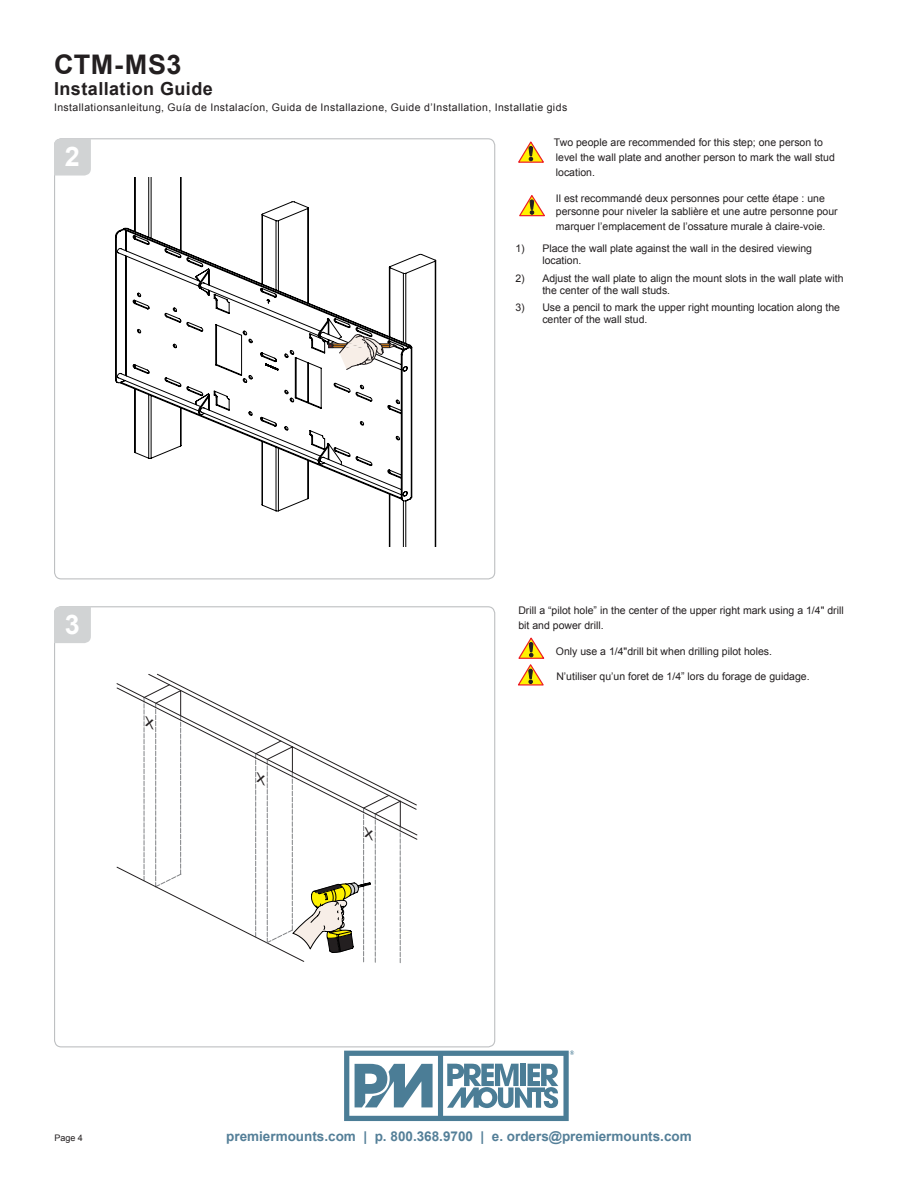
<style>
.page{position:relative;width:918px;height:1188px;background:#fff}
.page>*{position:absolute;margin:0;border:0;box-sizing:border-box;transform-origin:0 0}
.t1{font:700 27px "Arial";letter-spacing:.02em;color:#231f20}
.t2{font:700 27px "Arial";color:#fff}
.t3{font:700 18px "Arial";letter-spacing:.025em;color:#231f20}
.t4{font:700 13.5px "Arial";color:#547f98}
.t5{font:10.5px/15px "Arial";color:#231f20}
.t6{font:10.5px "Arial";letter-spacing:.04em;color:#231f20}
.t7{font:9px "Arial";color:#231f20}
</style>
<div class="page">
<svg style="left:54px;top:606px;width:37px;height:37px"></svg>
<svg style="left:54px;top:139px;width:37px;height:37px"></svg>
<svg style="left:115px;top:177px;width:321px;height:369px"></svg>
<svg style="left:116px;top:673px;width:302px;height:208px"></svg>
<svg style="left:518px;top:141px;width:26px;height:22px"></svg>
<svg style="left:519px;top:195px;width:26px;height:22px"></svg>
<svg style="left:518px;top:637px;width:27px;height:49px"></svg>
<svg style="left:328px;top:334px;width:70px;height:36px"></svg>
<svg style="left:344px;top:1051px;width:230px;height:70px"></svg>
<svg style="left:143px;top:684px;width:258px;height:279px"></svg>
<h1 class="t1" style="left:54px;top:47px;width:129px">CTM-MS3</h1>
<h2 class="t3" style="left:54px;top:76px;width:160px">Installation Guide</h2>
<p class="t6" style="left:54px;top:101px;width:515px">Installationsanleitung, Guía de Instalacíon, Guida de Installazione, Guide d’Installation, Installatie gids</p>
<h1 class="t2" style="left:65px;top:139px;width:17px">2</h1>
<h1 class="t2" style="left:65px;top:607px;width:17px">3</h1>
<p class="t5" style="left:554px;top:135px;width:282px">Two people are recommended for this step; one person to level the wall plate and another person to mark the wall stud location.</p>
<p class="t5" style="left:556px;top:192px;width:283px;line-height:12.6px">Il est recommandé deux personnes pour cette étape : une personne pour niveler la sablière et une autre personne pour</p>
<p class="t5" style="left:556px;top:219px;width:271px">marquer l’emplacement de l’ossature murale à claire-voie.</p>
<p class="t5" style="left:542px;top:243px;width:271px;line-height:12px;text-indent:-27px">1) Place the wall plate against the wall in the desired viewing location.</p>
<p class="t5" style="left:542px;top:272px;width:303px;line-height:12px;text-indent:-27px">2) Adjust the wall plate to align the mount slots in the wall plate with the center of the wall studs.</p>
<p class="t5" style="left:542px;top:302px;width:299px;line-height:12px;text-indent:-27px">3) Use a pencil to mark the upper right mounting location along the center of the wall stud.</p>
<p class="t5" style="left:518px;top:603px;width:327px">Drill a “pilot hole” in the center of the upper right mark using a 1/4" drill bit and power drill.</p>
<p class="t5" style="left:556px;top:644px;width:218px">Only use a 1/4"drill bit when drilling pilot holes.</p>
<p class="t5" style="left:556px;top:669px;width:255px">N’utiliser qu’un foret de 1/4” lors du forage de guidage.</p>
<p class="t7" style="left:54px;top:1131px;width:30px">Page 4</p>
<p class="t4" style="left:226px;top:1128px;width:467px">premiermounts.com | p. 800.368.9700 | e. orders@premiermounts.com</p>
</div>
